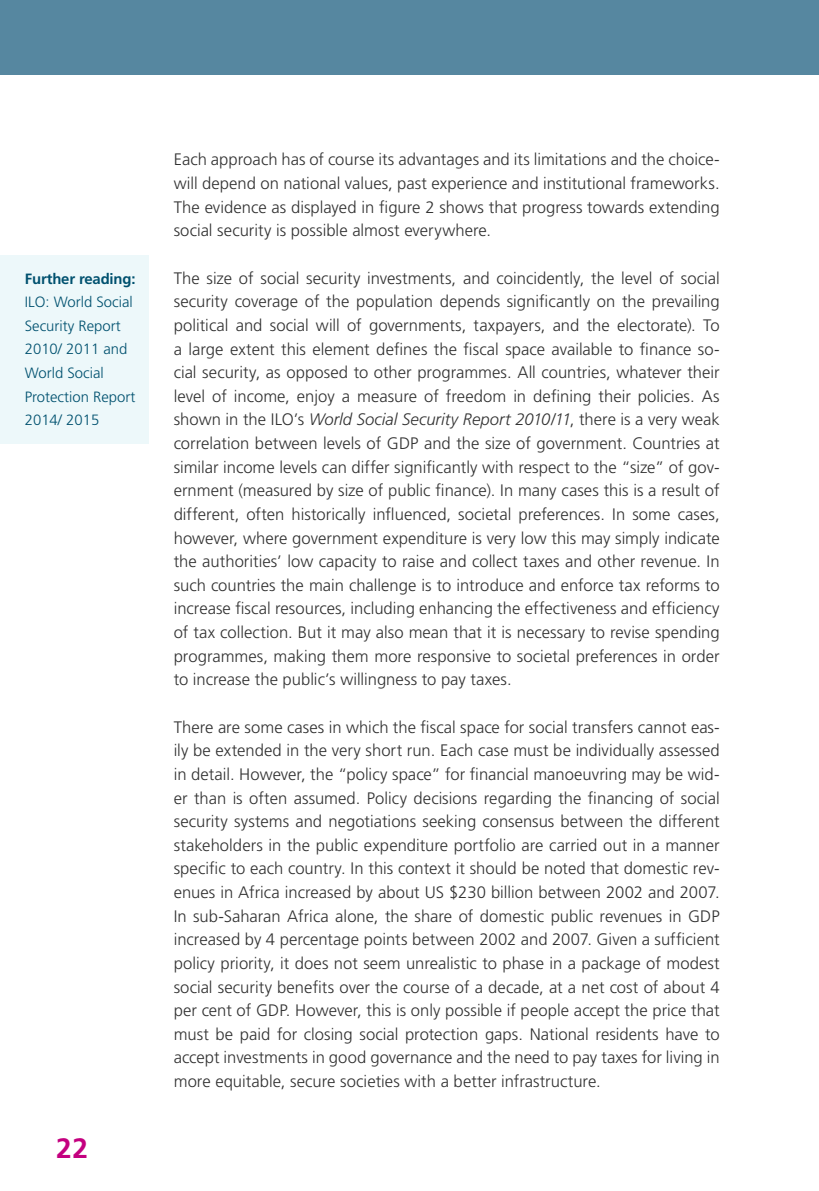
<style>
.page{position:relative;width:819px;height:1191px;background:#fff}
.page>*{position:absolute;margin:0;border:0;box-sizing:border-box;transform-origin:0 0}
.t1{font:700 28px "Frutiger LT Std";color:#c4007f}
.t2{font:300 16.62px/23.6px "Frutiger LT Std";color:#323232;text-align:justify}
.t3{font:300 14.88px/23.6px "Frutiger LT Std";color:#00516f}
.t4{font:700 14.88px "Frutiger LT Std";letter-spacing:-.01em;color:#00516f}
.s1{font-style:italic}
</style>
<div class="page">
<div style="left:0;top:0;width:819px;height:74px;background:#5687a0"></div>
<div style="left:0;top:255px;width:149px;height:188px;background:#edf8fa"></div>
<p class="t4" style="left:25px;top:270px;width:112px">Further reading:</p>
<p class="t3" style="left:25px;top:290px;width:112px">ILO: World Social<br>Security Report<br>2010/ 2011 and<br>World Social<br>Protection Report<br>2014/ 2015</p>
<h1 class="t1" style="left:56px;top:1131px;width:33px">22</h1>
<p class="t2" style="left:174px;top:148px;width:547px">Each approach has of course its advantages and its limitations and the choice&shy;will depend on national values, past experience and institutional frameworks.<br>The evidence as displayed in figure 2 shows that progress towards extending social security is possible almost everywhere.</p>
<p class="t2" style="left:174px;top:266px;width:547px">The size of social security investments, and coincidently, the level of social security coverage of the population depends significantly on the prevailing political and social will of governments, taxpayers, and the electorate). To a large extent this element defines the fiscal space available to finance so&shy;cial security, as opposed to other programmes. All countries, whatever their level of income, enjoy a measure of freedom in defining their policies. As shown in the ILO’s <span class="s1">World Social Security Report 2010/11</span>, there is a very weak correlation between levels of GDP and the size of government. Countries at similar income levels can differ significantly with respect to the “size” of gov&shy;ernment (measured by size of public finance). In many cases this is a result of different, often historically influenced, societal preferences. In some cases, however, where government expenditure is very low this may simply indicate the authorities’ low capacity to raise and collect taxes and other revenue. In such countries the main challenge is to introduce and enforce tax reforms to increase fiscal resources, including enhancing the effectiveness and efficiency of tax collection. But it may also mean that it is necessary to revise spending programmes, making them more responsive to societal preferences in order to increase the public’s willingness to pay taxes.</p>
<p class="t2" style="left:174px;top:715px;width:547px">There are some cases in which the fiscal space for social transfers cannot eas&shy;ily be extended in the very short run. Each case must be individually assessed in detail. However, the “policy space” for financial manoeuvring may be wid&shy;er than is often assumed. Policy decisions regarding the financing of social security systems and negotiations seeking consensus between the different stakeholders in the public expenditure portfolio are carried out in a manner specific to each country. In this context it should be noted that domestic rev&shy;enues in Africa increased by about US $230 billion between 2002 and 2007.<br>In sub-Saharan Africa alone, the share of domestic public revenues in GDP increased by 4 percentage points between 2002 and 2007. Given a sufficient policy priority, it does not seem unrealistic to phase in a package of modest social security benefits over the course of a decade, at a net cost of about 4 per cent of GDP. However, this is only possible if people accept the price that must be paid for closing social protection gaps. National residents have to accept investments in good governance and the need to pay taxes for living in more equitable, secure societies with a better infrastructure.</p>
</div>
